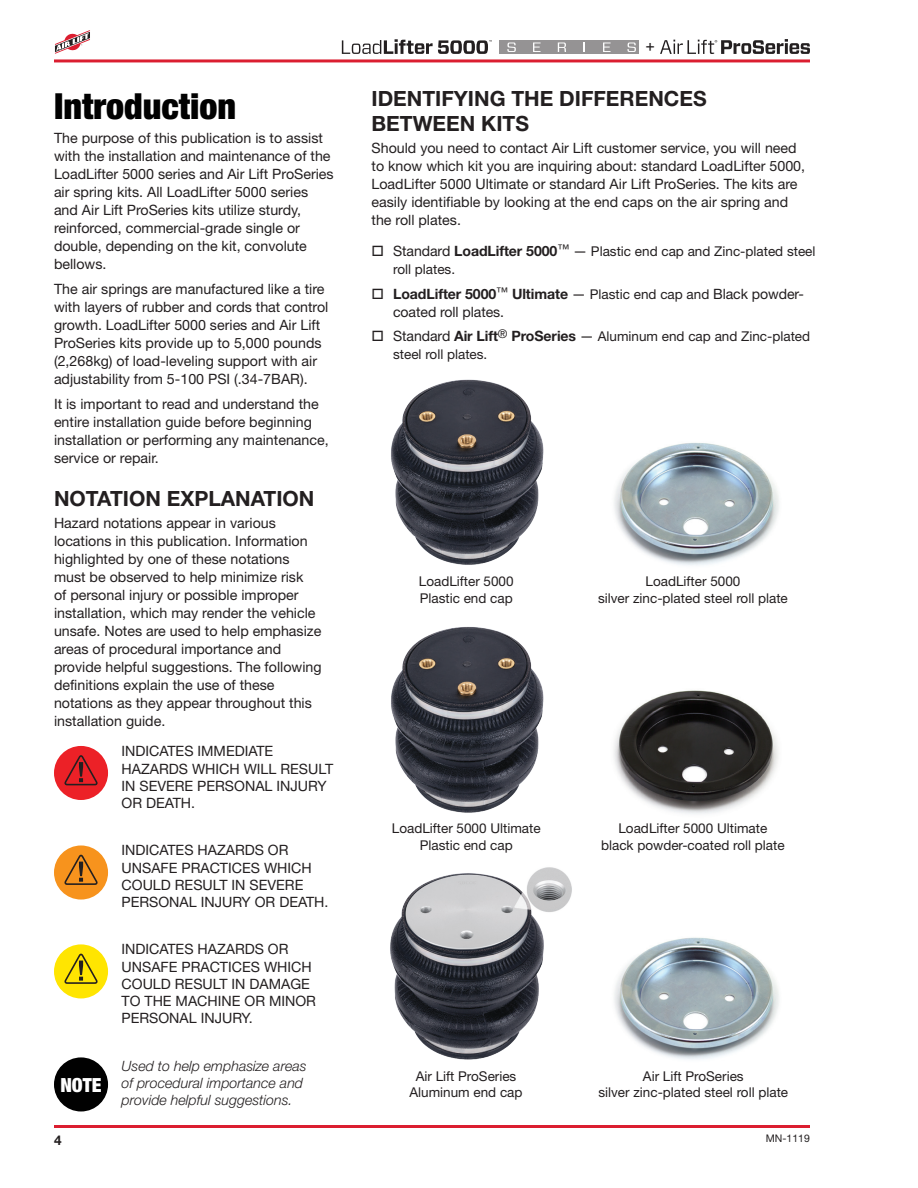
<style>
.page{position:relative;width:918px;height:1188px;background:#fff}
.page>*{position:absolute;margin:0;border:0;box-sizing:border-box;transform-origin:0 0}
.Section_Header{font:900 condensed 36px "Helvetica Neue";color:#010101}
.Section_Subhead{font:700 21px/25.2px "Helvetica Neue";color:#231f20}
.t1{font:19.8px "Forza";color:#231f20}
.t2{font:900 condensed 19.5px "Helvetica Neue";color:#fff}
.Body_Text{font:14.25px/18px "Helvetica Neue";color:#231f20}
.Danger_text{font:14.25px/17.1px "Helvetica Neue";color:#231f20}
.Note_Text{font:italic 300 14.25px/17.1px "Helvetica Neue";color:#231f20}
.Caption_-_Centered{font:13.5px/18px "Helvetica Neue";color:#231f20}
.t3{font:700 13.5px "Helvetica Neue";color:#231f20}
.t4{font:10.5px "Helvetica Neue";color:#231f20}
.s1{font-size:14.25px}
.s2{font-weight:700;font-size:14.25px}
.s3{font-weight:700}
.s4{font-size:13.5px}
</style>
<div class="page">
<hr style="left:54px;top:1125px;width:756px;height:3px;background:#db1e30">
<hr style="left:54px;top:59px;width:756px;height:3px;background:#db1e30">
<svg style="left:55px;top:30px;width:35px;height:24px"></svg>
<svg style="left:342px;top:39px;width:150px;height:15px"></svg>
<div style="left:499px;top:40px;width:140px;height:14px;background:#959394"></div>
<svg style="left:507px;top:43px;width:9px;height:9px"></svg>
<svg style="left:533px;top:43px;width:8px;height:9px"></svg>
<svg style="left:558px;top:43px;width:8px;height:9px"></svg>
<svg style="left:603px;top:43px;width:8px;height:9px"></svg>
<svg style="left:627px;top:43px;width:9px;height:9px"></svg>
<svg style="left:660px;top:39px;width:150px;height:15px"></svg>
<img style="left:614px;top:937px;width:165px;height:123px">
<img style="left:390px;top:867px;width:182px;height:193px">
<img style="left:614px;top:690px;width:164px;height:124px">
<img style="left:391px;top:379px;width:153px;height:434px">
<img style="left:614px;top:443px;width:165px;height:122px">
<div style="left:54px;top:746px;width:54px;height:54px;background:#ec2127;border-radius:50%"></div>
<svg style="left:64px;top:755px;width:34px;height:31px"></svg>
<div style="left:54px;top:845px;width:54px;height:55px;background:#f7931d;border-radius:50%"></div>
<svg style="left:64px;top:854px;width:34px;height:31px"></svg>
<div style="left:54px;top:944px;width:54px;height:54px;background:#ffe501;border-radius:50%"></div>
<svg style="left:64px;top:953px;width:34px;height:31px"></svg>
<div style="left:54px;top:1057px;width:54px;height:54px;background:#010101;border-radius:50%"></div>
<p class="Section_Header" style="left:54px;top:84px;width:184px">Introduction</p>
<p class="Body_Text" style="left:54px;top:129px;width:281px">The purpose of this publication is to assist with the installation and maintenance of the LoadLifter 5000 series and Air Lift ProSeries air spring kits. All LoadLifter 5000 series and Air Lift ProSeries kits utilize sturdy, reinforced, commercial-grade single or double, depending on the kit, convolute bellows.</p>
<p class="Body_Text" style="left:54px;top:280px;width:276px">The air springs are manufactured like a tire with layers of rubber and cords that control growth. LoadLifter 5000 series and Air Lift ProSeries kits provide up to 5,000 pounds (2,268kg) of load-leveling support with air adjustability from 5-100 PSI (.34-7BAR).</p>
<p class="Body_Text" style="left:54px;top:395px;width:276px">It is important to read and understand the entire installation guide before beginning installation or performing any maintenance, service or repair.</p>
<p class="Section_Subhead" style="left:54px;top:485px;width:262px">NOTATION EXPLANATION</p>
<p class="Body_Text" style="left:54px;top:514px;width:269px">Hazard notations appear in various locations in this publication. Information highlighted by one of these notations must be observed to help minimize risk<br>of personal injury or possible improper installation, which may render the vehicle unsafe. Notes are used to help emphasize areas of procedural importance and provide helpful suggestions. The following definitions explain the use of these notations as they appear throughout this installation guide.</p>
<p class="Danger_text" style="left:122px;top:743px;width:213px">INDICATES IMMEDIATE<br>HAZARDS WHICH WILL RESULT<br>IN SEVERE PERSONAL INJURY<br>OR DEATH.</p>
<p class="Danger_text" style="left:122px;top:842px;width:208px">INDICATES HAZARDS OR<br>UNSAFE PRACTICES WHICH<br>COULD RESULT IN SEVERE<br>PERSONAL INJURY OR DEATH.</p>
<p class="Danger_text" style="left:122px;top:941px;width:196px">INDICATES HAZARDS OR<br>UNSAFE PRACTICES WHICH<br>COULD RESULT IN DAMAGE<br>TO THE MACHINE OR MINOR<br>PERSONAL INJURY.</p>
<p class="Note_Text" style="left:122px;top:1057px;width:187px">Used to help emphasize areas of procedural importance and provide helpful suggestions.</p>
<p class="t2" style="left:60px;top:1073px;width:43px">NOTE</p>
<h3 class="t1" style="left:645px;top:34px;width:12px">+</h3>
<p class="Section_Subhead" style="left:372px;top:85px;width:337px">IDENTIFYING THE DIFFERENCES<br>BETWEEN KITS</p>
<p class="Body_Text" style="left:372px;top:139px;width:435px">Should you need to contact Air Lift customer service, you will need to know which kit you are inquiring about: standard LoadLifter 5000, LoadLifter 5000 Ultimate or standard Air Lift ProSeries. The kits are easily identifiable by looking at the end caps on the air spring and the roll plates.</p>
<p class="Caption_-_Centered" style="left:393px;top:242px;width:424px"><span class="s1">Standard</span> <span class="s2">LoadLifter 5000</span><sup>™</sup> <span class="s1">—</span> Plastic end cap and Zinc-plated steel roll plates.</p>
<p class="Body_Text" style="left:393px;top:285px;width:412px"><span class="s3">LoadLifter 5000</span><sup>™</sup> <span class="s3">Ultimate</span> — <span class="s4">Plastic end cap and</span> Black powder&shy;coated roll plates.</p>
<p class="Caption_-_Centered" style="left:393px;top:327px;width:419px"><span class="s1">Standard</span> <span class="s2">Air Lift</span><sup>®</sup> <span class="s2">ProSeries</span> <span class="s1">—</span> Aluminum end cap and Zinc-plated steel roll plates.</p>
<p class="Caption_-_Centered" style="left:419px;top:572px;width:96px">LoadLifter 5000</p>
<p class="Caption_-_Centered" style="left:420px;top:589px;width:95px">Plastic end cap</p>
<p class="Caption_-_Centered" style="left:646px;top:572px;width:96px">LoadLifter 5000</p>
<p class="Caption_-_Centered" style="left:598px;top:589px;width:191px">silver zinc-plated steel roll plate</p>
<p class="Caption_-_Centered" style="left:392px;top:819px;width:150px">LoadLifter 5000 Ultimate</p>
<p class="Caption_-_Centered" style="left:420px;top:836px;width:95px">Plastic end cap</p>
<p class="Caption_-_Centered" style="left:618px;top:820px;width:150px">LoadLifter 5000 Ultimate</p>
<p class="Caption_-_Centered" style="left:601px;top:836px;width:185px">black powder-coated roll plate</p>
<p class="Caption_-_Centered" style="left:416px;top:1067px;width:102px">Air Lift ProSeries</p>
<p class="Caption_-_Centered" style="left:410px;top:1083px;width:115px">Aluminum end cap</p>
<p class="Caption_-_Centered" style="left:643px;top:1067px;width:102px">Air Lift ProSeries</p>
<p class="Caption_-_Centered" style="left:598px;top:1083px;width:191px">silver zinc-plated steel roll plate</p>
<p class="t3" style="left:54px;top:1131px;width:9px">4</p>
<p class="t4" style="left:766px;top:1132px;width:46px">MN-1119</p>
</div>
